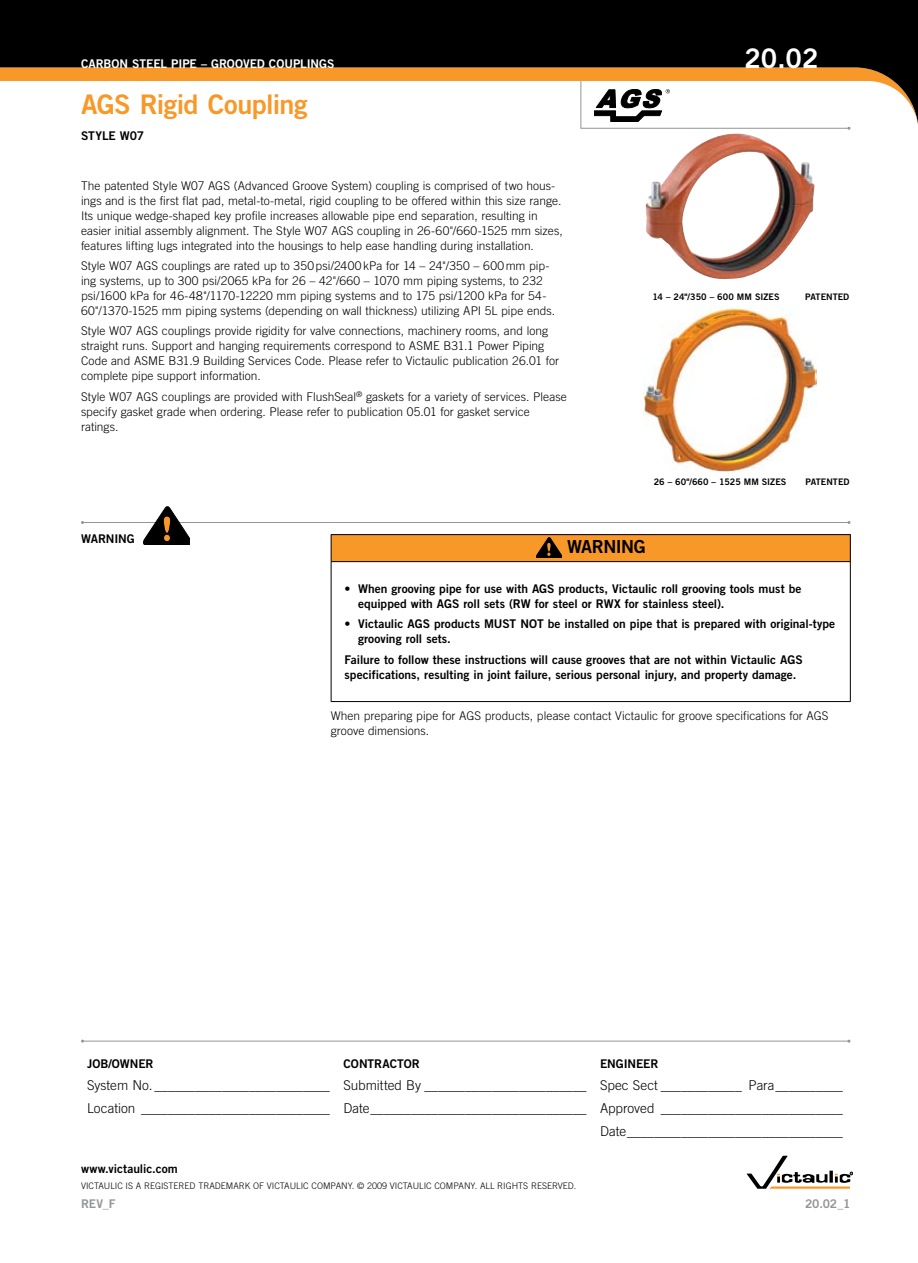
<style>
.page{position:relative;width:918px;height:1263px;background:#fff}
.page>*{position:absolute;margin:0;border:0;box-sizing:border-box;transform-origin:0 0}
.t1{font:27px "Trade Gothic LT Std Bd 2";letter-spacing:-.02em;color:#f89828}
.t2{font:27px "Trade Gothic LT Std Bd 2";color:#fff}
.t3{font:18px "Trade Gothic LT Std Bd 2";letter-spacing:-.03em;color:#000}
.t4{font:300 13.5px/22.6px "Trade Gothic LT Std";color:#000;text-align:right}
.t5{font:300 12px/15px "Trade Gothic LT Std";color:#000}
.t6{font:12px/15px "Trade Gothic LT Std Bd 2";color:#000}
.t7{font:12px "Trade Gothic LT Std Bd 2";letter-spacing:-.005em;color:#fff}
.t8{font:12px "Trade Gothic LT Std Bd 2";letter-spacing:-.01em;color:#939598}
.t9{font:300 9px "Trade Gothic LT Std";color:#000}
.t10{font:9px "Trade Gothic LT Std Bd 2";color:#000}
</style>
<div class="page">
<img style="left:644px;top:307px;width:172px;height:165px">
<img style="left:645px;top:134px;width:170px;height:145px">
<hr style="left:82px;top:522px;width:767px;height:1px;background:#939598">
<div style="left:331px;top:535px;width:519px;height:27px;background:#f89828"></div>
<hr style="left:331px;top:534px;width:520px;height:1px;background:#000">
<svg style="left:331px;top:535px;width:1px;height:26px"></svg>
<svg style="left:850px;top:535px;width:1px;height:26px"></svg>
<hr style="left:331px;top:561px;width:520px;height:1px;background:#000">
<hr style="left:331px;top:562px;width:1px;height:139px;background:#000">
<hr style="left:850px;top:562px;width:1px;height:139px;background:#000">
<hr style="left:331px;top:701px;width:520px;height:1px;background:#000">
<svg style="left:536px;top:537px;width:25px;height:20px"></svg>
<svg style="left:143px;top:506px;width:47px;height:38px"></svg>
<svg style="left:0;top:0;width:918px;height:134px;fill:#000"></svg>
<svg style="left:747px;top:1156px;width:106px;height:33px"></svg>
<hr style="left:82px;top:1041px;width:767px;height:1px;background:#939598">
<svg style="left:580px;top:80px;width:270px;height:50px"></svg>
<p class="t7" style="left:81px;top:56px;width:255px">CARBON STEEL PIPE – GROOVED COUPLINGS</p>
<h1 class="t2" style="left:744px;top:42px;width:76px">20.02</h1>
<h1 class="t1" style="left:81px;top:88px;width:228px">AGS Rigid Coupling</h1>
<p class="t6" style="left:81px;top:128px;width:65px">STYLE W07</p>
<p class="t5" style="left:81px;top:178px;width:483px">The patented Style W07 AGS (Advanced Groove System) coupling is comprised of two hous&shy;ings and is the first flat pad, metal-to-metal, rigid coupling to be offered within this size range.<br>Its unique wedge-shaped key profile increases allowable pipe end separation, resulting in easier initial assembly alignment. The Style W07 AGS coupling in 26-60"/660-1525 mm sizes, features lifting lugs integrated into the housings to help ease handling during installation.</p>
<p class="t5" style="left:81px;top:258px;width:476px">Style W07 AGS couplings are rated up to 350psi/2400kPa for 14 – 24"/350 – 600mm pip&shy;ing systems, up to 300 psi/2065 kPa for 26 – 42"/660 – 1070 mm piping systems, to 232 psi/1600 kPa for 46-48"/1170-12220 mm piping systems and to 175 psi/1200 kPa for 54- 60"/1370-1525 mm piping systems (depending on wall thickness) utilizing API 5L pipe ends.</p>
<p class="t5" style="left:81px;top:323px;width:480px">Style W07 AGS couplings provide rigidity for valve connections, machinery rooms, and long straight runs. Support and hanging requirements correspond to ASME B31.1 Power Piping Code and ASME B31.9 Building Services Code. Please refer to Victaulic publication 26.01 for complete pipe support information.</p>
<p class="t5" style="left:81px;top:389px;width:487px">Style W07 AGS couplings are provided with FlushSeal<sup>®</sup> gaskets for a variety of services. Please specify gasket grade when ordering. Please refer to publication 05.01 for gasket service ratings.</p>
<p class="t10" style="left:652px;top:291px;width:129px">14 – 24"/350 – 600 MM SIZES</p>
<p class="t10" style="left:805px;top:292px;width:46px">PATENTED</p>
<p class="t10" style="left:654px;top:476px;width:134px">26 – 60"/660 – 1525 MM SIZES</p>
<p class="t10" style="left:805px;top:477px;width:46px">PATENTED</p>
<p class="t6" style="left:81px;top:531px;width:55px">WARNING</p>
<h2 class="t3" style="left:567px;top:536px;width:80px">WARNING</h2>
<p class="t6" style="left:358px;top:581px;width:445px;text-indent:-14px">• When grooving pipe for use with AGS products, Victaulic roll grooving tools must be equipped with AGS roll sets (RW for steel or RWX for stainless steel).</p>
<p class="t6" style="left:358px;top:616px;width:479px;text-indent:-14px">• Victaulic AGS products MUST NOT be installed on pipe that is prepared with original-type grooving roll sets.</p>
<p class="t6" style="left:345px;top:652px;width:460px">Failure to follow these instructions will cause grooves that are not within Victaulic AGS specifications, resulting in joint failure, serious personal injury, and property damage.</p>
<p class="t5" style="left:331px;top:708px;width:499px">When preparing pipe for AGS products, please contact Victaulic for groove specifications for AGS groove dimensions.</p>
<p class="t6" style="left:87px;top:1056px;width:68px">JOB/OWNER</p>
<p class="t6" style="left:344px;top:1056px;width:78px">CONTRACTOR</p>
<p class="t6" style="left:600px;top:1056px;width:60px">ENGINEER</p>
<p class="t4" style="left:87px;top:1074px;width:757px">System No. __________________________ Submitted By ________________________ Spec Sect ____________ Para__________<br>Location ____________________________ Date________________________________ Approved ___________________________<br>Date________________________________</p>
<p class="t6" style="left:81px;top:1161px;width:98px">www.victaulic.com</p>
<p class="t9" style="left:81px;top:1181px;width:497px">VICTAULIC IS A REGISTERED TRADEMARK OF VICTAULIC COMPANY. © 2009 VICTAULIC COMPANY. ALL RIGHTS RESERVED.</p>
<p class="t8" style="left:81px;top:1197px;width:36px">REV_F</p>
<p class="t8" style="left:805px;top:1197px;width:47px">20.02_1</p>
</div>
